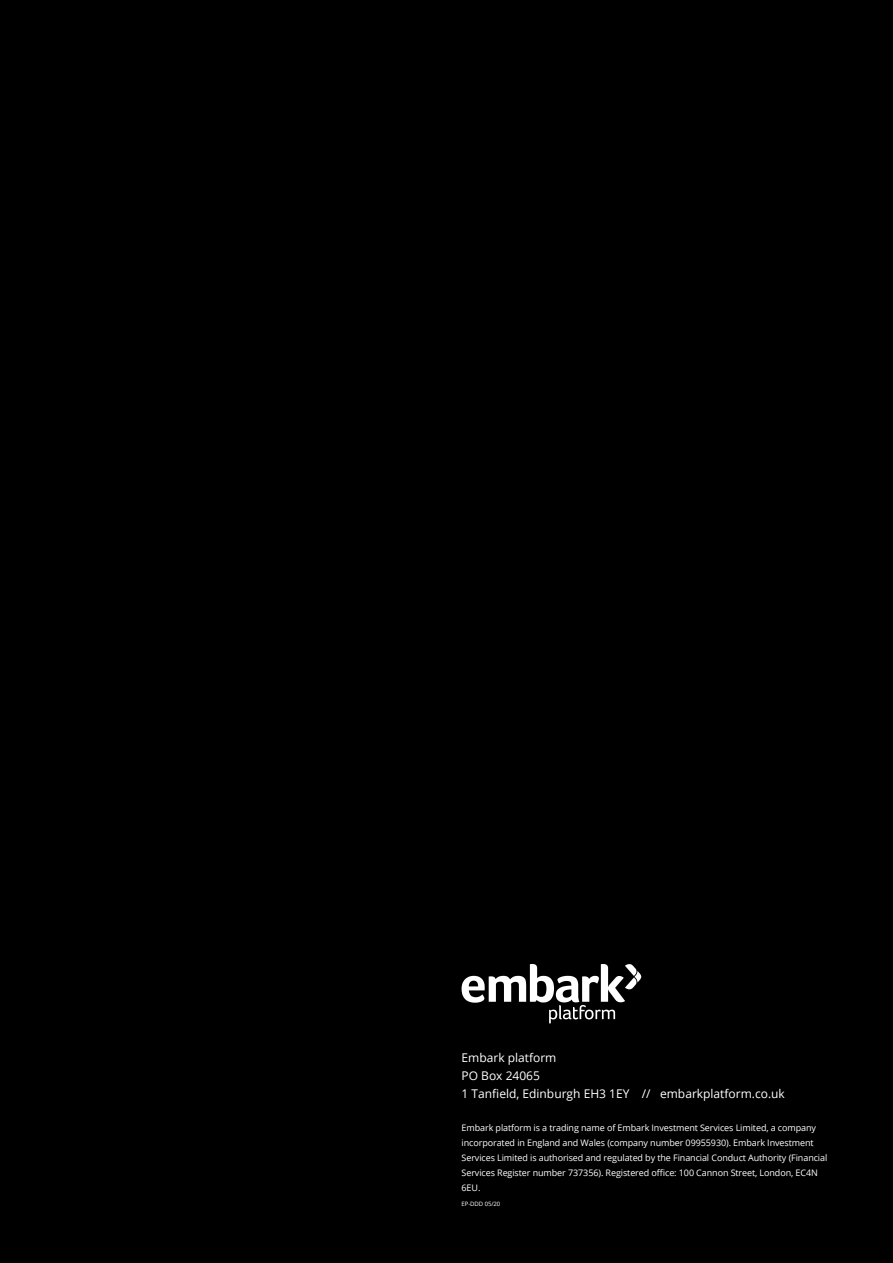
<style>
.page{position:relative;width:893px;height:1263px;background:#000}
.page>*{position:absolute;margin:0;border:0;box-sizing:border-box;transform-origin:0 0}
.t1{font:12px/18px "Open Sans";color:#fff}
.t2{font:9px/15px "Open Sans";letter-spacing:-.01em;color:#fff}
.t3{font:6px "Open Sans";letter-spacing:-.01em;color:#fff}
</style>
<div class="page">
<svg style="left:462px;top:964px;width:179px;height:59px"></svg>
<h1 class="t1" style="left:462px;top:1048px;width:325px">Embark platform<br>PO Box 24065<br>1 Tanfield, Edinburgh EH3 1EY // embarkplatform.co.uk</h1>
<p class="t2" style="left:462px;top:1120px;width:367px">Embark platform is a trading name of Embark Investment Services Limited, a company incorporated in England and Wales (company number 09955930). Embark Investment Services Limited is authorised and regulated by the Financial Conduct Authority (Financial Services Register number 737356). Registered office: 100 Cannon Street, London, EC4N 6EU.</p>
<p class="t3" style="left:462px;top:1200px;width:40px">EP-DDD 05/20</p>
</div>
